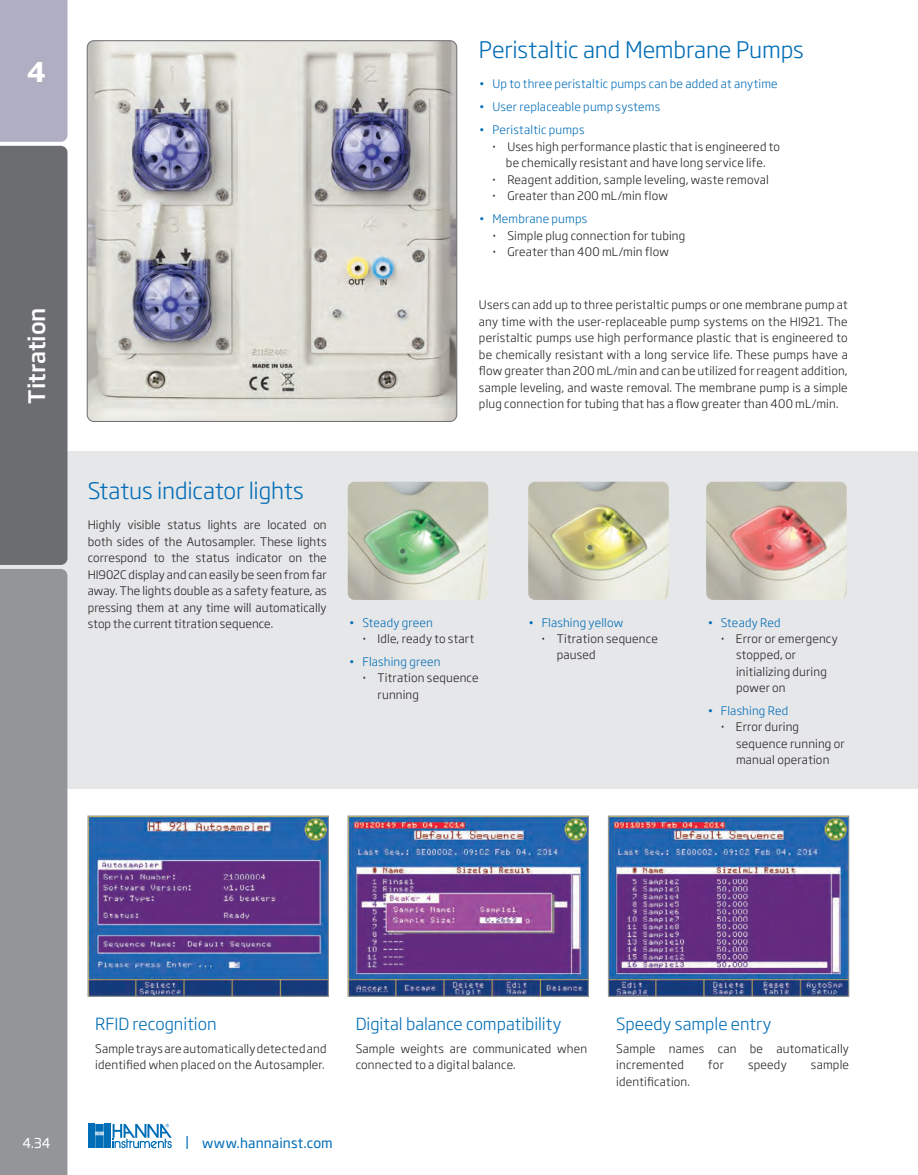
<style>
.page{position:relative;width:918px;height:1175px;background:#fff}
.page>*{position:absolute;margin:0;border:0;box-sizing:border-box;transform-origin:0 0}
.t1{font:700 27px "Soho Gothic Pro";color:#fff}
.n-Text_Ultra_Head{font:300 22.5px "Soho Gothic Pro";letter-spacing:-.005em;color:#006db7}
.t2{font:500 22.5px "Soho Gothic Pro";color:#fff}
.n-Text_Head{font:300 16.5px "Soho Gothic Pro";color:#006db7}
.t3{font:13.5px "Soho Gothic Pro";letter-spacing:.005em;color:#006db7}
.t4{font:13.5px "Soho Gothic Pro";color:#fff}
.n-body_text{font:300 11.7px/16.5px "Soho Gothic Pro";letter-spacing:.015em;color:#231f20}
._11_pt_Body{font:300 11.7px/16.5px "Soho Gothic Pro";letter-spacing:.005em;color:#231f20;text-align:justify}
.t5{font:300 11.7px "Soho Gothic Pro";letter-spacing:.015em;color:#006db7}
.s1{font-weight:500}
</style>
<div class="page">
<div style="left:0;top:452px;width:918px;height:337px;background:#e6e7e9"></div>
<img style="left:87px;top:41px;width:370px;height:380px">
<div style="left:87px;top:40px;width:370px;height:381px;border:1px solid #6c6d70;border-radius:7px"></div>
<img style="left:90px;top:817px;width:237px;height:177px">
<div style="left:88px;top:815px;width:241px;height:181px;border:1px solid #939598"></div>
<img style="left:350px;top:817px;width:237px;height:177px">
<div style="left:348px;top:815px;width:241px;height:181px;border:1px solid #939598"></div>
<img style="left:610px;top:817px;width:237px;height:177px">
<div style="left:608px;top:815px;width:241px;height:181px;border:1px solid #939598"></div>
<img style="left:348px;top:482px;width:140px;height:118px">
<img style="left:528px;top:482px;width:141px;height:118px">
<img style="left:706px;top:482px;width:141px;height:118px">
<svg style="left:0;top:0;width:68px;height:1174px;background:#8a8b90"></svg>
<svg style="left:88px;top:1124px;width:84px;height:24px"></svg>
<h1 class="t1" style="left:27px;top:50px;width:21px">4</h1>
<h2 class="t2" style="left:19px;top:403px;width:98px;rotate:-90deg">Titration</h2>
<p class="n-Text_Ultra_Head" style="left:479px;top:32px;width:326px">Peristaltic and Membrane Pumps</p>
<p class="t5" style="left:479px;top:74px;width:300px">• Up to three peristaltic pumps can be added at anytime</p>
<p class="t5" style="left:479px;top:97px;width:183px">• User replaceable pump systems</p>
<p class="t5" style="left:479px;top:121px;width:107px">• Peristaltic pumps</p>
<p class="n-body_text" style="left:492px;top:137px;width:289px;text-align:center"><span class="s1">·</span> Uses high performance plastic that is engineered to be chemically resistant and have long service life.</p>
<p class="n-body_text" style="left:492px;top:170px;width:278px"><span class="s1">·</span> Reagent addition, sample leveling, waste removal</p>
<p class="n-body_text" style="left:492px;top:187px;width:177px"><span class="s1">·</span> Greater than 200 mL/min flow</p>
<p class="t5" style="left:479px;top:210px;width:110px">• Membrane pumps</p>
<p class="n-body_text" style="left:493px;top:226px;width:194px"><span class="s1">·</span> Simple plug connection for tubing</p>
<p class="n-body_text" style="left:493px;top:243px;width:178px"><span class="s1">·</span> Greater than 400 mL/min flow</p>
<p class="n-body_text" style="left:479px;top:296px;width:370px;text-align:justify">Users can add up to three peristaltic pumps or one membrane pump at any time with the user-replaceable pump systems on the HI921. The peristaltic pumps use high performance plastic that is engineered to be chemically resistant with a long service life. These pumps have a flow greater than 200 mL/min and can be utilized for reagent addition, sample leveling, and waste removal. The membrane pump is a simple plug connection for tubing that has a flow greater than 400 mL/min.</p>
<p class="n-Text_Ultra_Head" style="left:88px;top:473px;width:217px">Status indicator lights</p>
<p class="_11_pt_Body" style="left:88px;top:516px;width:240px">Highly visible status lights are located on both sides of the Autosampler. These lights correspond to the status indicator on the HI902C display and can easily be seen from far away. The lights double as a safety feature, as pressing them at any time will automatically stop the current titration sequence.</p>
<p class="t5" style="left:349px;top:613px;width:85px">• Steady green</p>
<p class="n-body_text" style="left:363px;top:630px;width:113px"><span class="s1">·</span> Idle, ready to start</p>
<p class="t5" style="left:349px;top:653px;width:93px">• Flashing green</p>
<p class="n-body_text" style="left:378px;top:669px;width:103px;text-indent:-15px"><span class="s1">·</span> Titration sequence running</p>
<p class="t5" style="left:528px;top:613px;width:96px">• Flashing yellow</p>
<p class="n-body_text" style="left:557px;top:630px;width:103px;text-indent:-15px"><span class="s1">·</span> Titration sequence paused</p>
<p class="t5" style="left:707px;top:613px;width:75px">• Steady Red</p>
<p class="n-body_text" style="left:736px;top:630px;width:103px;text-indent:-15px"><span class="s1">·</span> Error or emergency stopped, or initializing during power on</p>
<p class="t5" style="left:707px;top:701px;width:82px">• Flashing Red</p>
<p class="n-body_text" style="left:736px;top:718px;width:110px;text-indent:-15px"><span class="s1">·</span> Error during sequence running or manual operation</p>
<p class="n-Text_Head" style="left:95px;top:1011px;width:123px">RFID recognition</p>
<p class="n-body_text" style="left:95px;top:1040px;width:233px">Sample trays are automatically detected and identified when placed on the Autosampler.</p>
<p class="n-Text_Head" style="left:356px;top:1011px;width:207px">Digital balance compatibility</p>
<p class="n-body_text" style="left:356px;top:1040px;width:233px">Sample weights are communicated when connected to a digital balance.</p>
<p class="t4" style="left:22px;top:1132px;width:30px">4.34</p>
<p class="t3" style="left:185px;top:1132px;width:149px">| www.hannainst.com</p>
<p class="n-Text_Head" style="left:616px;top:1011px;width:157px">Speedy sample entry</p>
<p class="n-body_text" style="left:616px;top:1040px;width:234px">Sample names can be automatically incremented</p>
<p class="n-body_text" style="left:708px;top:1056px;width:17px">for</p>
<p class="n-body_text" style="left:748px;top:1056px;width:40px">speedy</p>
<p class="n-body_text" style="left:811px;top:1056px;width:40px">sample</p>
<p class="n-body_text" style="left:616px;top:1072px;width:75px">identification.</p>
</div>
